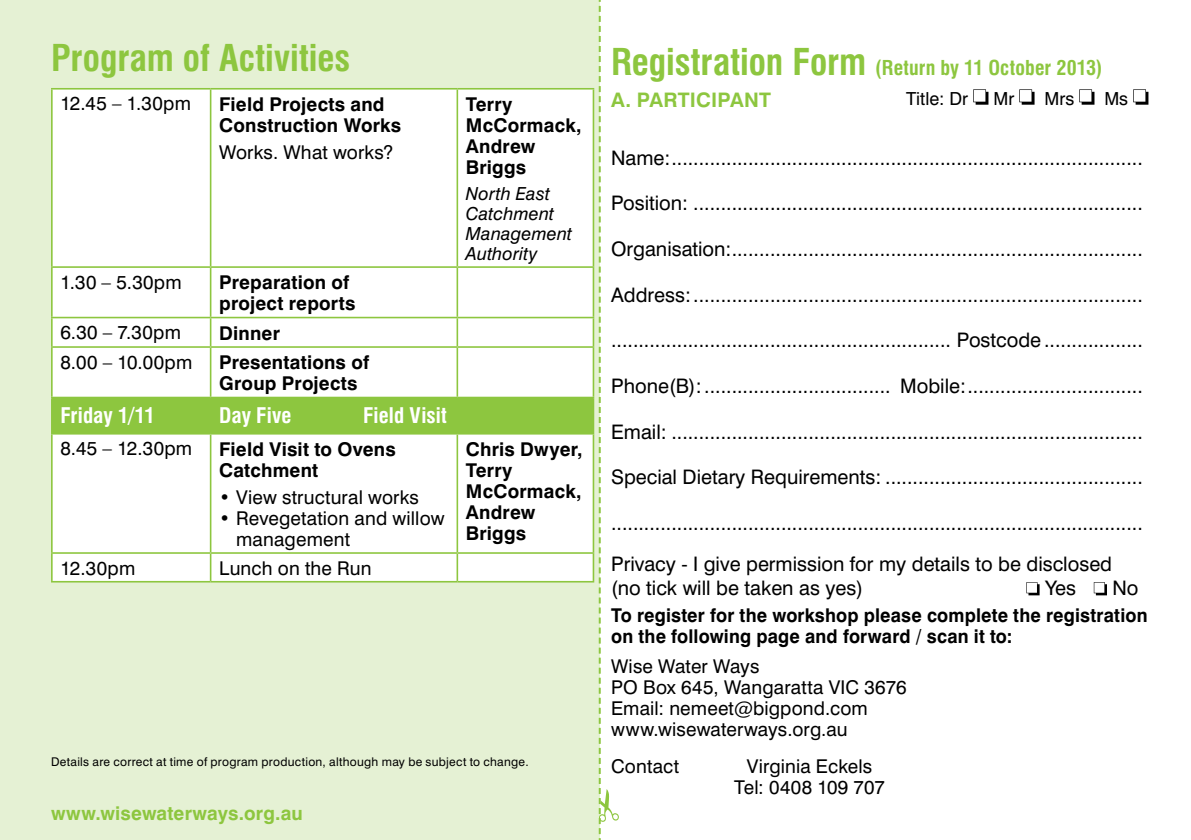
<style>
.page{position:relative;width:1191px;height:840px;background:#fff}
.page>*{position:absolute;margin:0;border:0;box-sizing:border-box;transform-origin:0 0}
.t1{font:700 condensed 36px "Swiss 721 BT";color:#8dc63f}
.t2{font:700 condensed 21px "Swiss 721 BT";letter-spacing:.005em;color:#fff}
.t3{font:20px/41px "Swiss 721 BT";color:#000}
.t4{font:700 condensed 20px/32.4px "Swiss 721 BT";letter-spacing:.01em;color:#8dc63f}
.t5{font:19px/21px "Swiss 721 BT";letter-spacing:.01em;color:#000}
.t6{font:700 19px/21px "Swiss 721 BT";letter-spacing:.01em;color:#000}
.t7{font:700 19px/21px "Swiss 721 BT";letter-spacing:.01em;color:#000;scale:.96 1}
.t8{font:700 19px "Swiss 721 BT";letter-spacing:.01em;color:#8dc63f}
.t9{font:italic 18px/20px "Swiss 721 BT";letter-spacing:.01em;color:#000}
.t10{font:18px "Swiss 721 BT";color:#000}
.t11{font:12px "Swiss 721 BT";letter-spacing:.025em;color:#000}
.s1{font-size:36px}
.s2{font-stretch:normal}
</style>
<div class="page">
<div style="left:0;top:0;width:599px;height:839px;background:#e5f1d4"></div>
<svg style="left:1026px;top:582px;width:13px;height:13px"></svg>
<svg style="left:1093px;top:582px;width:14px;height:13px"></svg>
<svg style="left:599px;top:0;width:20px;height:839px"></svg>
<svg style="left:973px;top:89px;width:15px;height:16px"></svg>
<svg style="left:1019px;top:89px;width:15px;height:16px"></svg>
<svg style="left:1079px;top:89px;width:15px;height:16px"></svg>
<svg style="left:1133px;top:89px;width:15px;height:16px"></svg>
<div style="left:53px;top:89px;width:539px;height:491px;background:#fff"></div>
<div style="left:53px;top:398px;width:539px;height:34px;background:#8dc63f"></div>
<hr style="left:51px;top:88px;width:160px;height:1px;background:#8dc63f">
<hr style="left:51px;top:89px;width:2px;height:177px;background:#8dc63f">
<hr style="left:211px;top:88px;width:246px;height:1px;background:#8dc63f">
<hr style="left:210px;top:89px;width:1px;height:177px;background:#8dc63f">
<hr style="left:457px;top:88px;width:137px;height:1px;background:#8dc63f">
<hr style="left:456px;top:89px;width:2px;height:177px;background:#8dc63f">
<hr style="left:592px;top:89px;width:2px;height:177px;background:#8dc63f">
<hr style="left:51px;top:266px;width:160px;height:2px;background:#8dc63f">
<hr style="left:51px;top:268px;width:2px;height:48px;background:#8dc63f">
<hr style="left:211px;top:266px;width:246px;height:2px;background:#8dc63f">
<hr style="left:210px;top:268px;width:1px;height:48px;background:#8dc63f">
<hr style="left:457px;top:266px;width:137px;height:2px;background:#8dc63f">
<hr style="left:456px;top:268px;width:2px;height:48px;background:#8dc63f">
<hr style="left:592px;top:268px;width:2px;height:48px;background:#8dc63f">
<hr style="left:51px;top:316px;width:160px;height:2px;background:#8dc63f">
<hr style="left:51px;top:318px;width:2px;height:28px;background:#8dc63f">
<hr style="left:211px;top:316px;width:246px;height:2px;background:#8dc63f">
<svg style="left:210px;top:318px;width:1px;height:28px"></svg>
<hr style="left:457px;top:316px;width:137px;height:2px;background:#8dc63f">
<hr style="left:456px;top:318px;width:2px;height:28px;background:#8dc63f">
<hr style="left:592px;top:318px;width:2px;height:28px;background:#8dc63f">
<hr style="left:51px;top:346px;width:160px;height:1px;background:#8dc63f">
<hr style="left:51px;top:347px;width:2px;height:49px;background:#8dc63f">
<hr style="left:211px;top:346px;width:246px;height:1px;background:#8dc63f">
<hr style="left:210px;top:347px;width:1px;height:49px;background:#8dc63f">
<hr style="left:457px;top:346px;width:137px;height:1px;background:#8dc63f">
<hr style="left:456px;top:347px;width:2px;height:49px;background:#8dc63f">
<hr style="left:592px;top:347px;width:2px;height:49px;background:#8dc63f">
<hr style="left:51px;top:396px;width:160px;height:2px;background:#8dc63f">
<hr style="left:51px;top:398px;width:2px;height:34px;background:#8dc63f">
<hr style="left:211px;top:396px;width:246px;height:2px;background:#8dc63f">
<hr style="left:210px;top:398px;width:1px;height:34px;background:#8dc63f">
<hr style="left:457px;top:396px;width:137px;height:2px;background:#8dc63f">
<hr style="left:456px;top:398px;width:2px;height:34px;background:#8dc63f">
<hr style="left:592px;top:398px;width:2px;height:34px;background:#8dc63f">
<hr style="left:51px;top:432px;width:160px;height:2px;background:#8dc63f">
<hr style="left:51px;top:434px;width:2px;height:118px;background:#8dc63f">
<hr style="left:211px;top:432px;width:246px;height:2px;background:#8dc63f">
<hr style="left:210px;top:434px;width:1px;height:118px;background:#8dc63f">
<hr style="left:457px;top:432px;width:137px;height:2px;background:#8dc63f">
<hr style="left:456px;top:434px;width:2px;height:118px;background:#8dc63f">
<hr style="left:592px;top:434px;width:2px;height:118px;background:#8dc63f">
<hr style="left:51px;top:552px;width:160px;height:1px;background:#8dc63f">
<hr style="left:51px;top:553px;width:2px;height:27px;background:#8dc63f">
<hr style="left:211px;top:552px;width:246px;height:1px;background:#8dc63f">
<svg style="left:210px;top:553px;width:1px;height:27px"></svg>
<hr style="left:457px;top:552px;width:137px;height:1px;background:#8dc63f">
<hr style="left:456px;top:553px;width:2px;height:27px;background:#8dc63f">
<hr style="left:592px;top:553px;width:2px;height:27px;background:#8dc63f">
<hr style="left:51px;top:580px;width:160px;height:2px;background:#8dc63f">
<hr style="left:211px;top:580px;width:246px;height:2px;background:#8dc63f">
<hr style="left:457px;top:580px;width:137px;height:2px;background:#8dc63f">
<h1 class="t1" style="left:51px;top:37px;width:301px">Program of Activities</h1>
<p class="t5" style="left:60px;top:93px;width:132px">12.45 – 1.30pm</p>
<p class="t6" style="left:219px;top:94px;width:183px">Field Projects and<br>Construction Works</p>
<p class="t5" style="left:219px;top:141px;width:176px">Works. What works?</p>
<p class="t5" style="left:60px;top:271px;width:123px">1.30 – 5.30pm</p>
<p class="t6" style="left:219px;top:272px;width:138px">Preparation of project reports</p>
<p class="t5" style="left:60px;top:321px;width:122px">6.30 – 7.30pm</p>
<p class="t6" style="left:219px;top:322px;width:62px">Dinner</p>
<p class="t5" style="left:60px;top:351px;width:133px">8.00 – 10.00pm</p>
<p class="t6" style="left:219px;top:352px;width:152px">Presentations of<br>Group Projects</p>
<p class="t2" style="left:60px;top:402px;width:96px">Friday 1/11</p>
<p class="t2" style="left:219px;top:402px;width:74px">Day Five</p>
<p class="t2" style="left:363px;top:402px;width:85px">Field Visit</p>
<p class="t5" style="left:60px;top:437px;width:133px">8.45 – 12.30pm</p>
<p class="t6" style="left:219px;top:438px;width:178px">Field Visit to Ovens<br>Catchment</p>
<p class="t5" style="left:219px;top:486px;width:201px">• View structural works</p>
<p class="t5" style="left:236px;top:507px;width:210px;text-indent:-17px">• Revegetation and willow management</p>
<p class="t5" style="left:60px;top:557px;width:76px">12.30pm</p>
<p class="t5" style="left:219px;top:557px;width:154px">Lunch on the Run</p>
<p class="t6" style="left:466px;top:94px;width:117px">Terry<br>McCormack,<br>Andrew<br>Briggs</p>
<p class="t9" style="left:466px;top:183px;width:108px">North East<br>Catchment<br>Management<br>Authority</p>
<p class="t6" style="left:466px;top:438px;width:118px">Chris Dwyer,<br>Terry<br>McCormack,<br>Andrew<br>Briggs</p>
<p class="t11" style="left:51px;top:753px;width:479px">Details are correct at time of program production, although may be subject to change.</p>
<p class="t8" style="left:51px;top:800px;width:253px">www.wisewaterways.org.au</p>
<p class="t4" style="left:611px;top:51px;width:493px"><span class="s1">Registration Form</span> (Return by 11 October 2013)<br><span class="s2">A. PARTICIPANT</span></p>
<p class="t10" style="left:906px;top:87px;width:63px">Title: Dr</p>
<p class="t10" style="left:993px;top:87px;width:22px">Mr</p>
<p class="t10" style="left:1044px;top:87px;width:31px">Mrs</p>
<p class="t10" style="left:1104px;top:87px;width:25px">Ms</p>
<p class="t3" style="left:611px;top:137px;width:533px">Name:......................................................................................</p>
<p class="t3" style="left:611px;top:182px;width:533px">Position: ..................................................................................</p>
<p class="t3" style="left:611px;top:228px;width:533px">Organisation:...........................................................................</p>
<p class="t3" style="left:611px;top:274px;width:533px">Address:..................................................................................</p>
<p class="t3" style="left:611px;top:319px;width:533px">.............................................................. Postcode ..................</p>
<p class="t3" style="left:611px;top:365px;width:533px">Phone(B):.................................. Mobile:................................</p>
<p class="t3" style="left:611px;top:411px;width:533px">Email: ......................................................................................</p>
<p class="t3" style="left:611px;top:456px;width:533px">Special Dietary Requirements: ...............................................</p>
<p class="t3" style="left:611px;top:502px;width:533px">.................................................................................................<br>Privacy - I give permission for my details to be disclosed</p>
<p class="t3" style="left:611px;top:567px;width:254px">(no tick will be taken as yes)</p>
<p class="t3" style="left:1045px;top:567px;width:33px">Yes</p>
<p class="t3" style="left:1112px;top:567px;width:28px">No</p>
<p class="t7" style="left:611px;top:604px;width:560px">To register for the workshop please complete the registration on the following page and forward / scan it to:</p>
<p class="t5" style="left:611px;top:654px;width:297px">Wise Water Ways<br>PO Box 645, Wangaratta VIC 3676<br>Email: nemeet@bigpond.com www.wisewaterways.org.au</p>
<p class="t5" style="left:611px;top:755px;width:69px">Contact</p>
<p class="t5" style="left:734px;top:755px;width:152px;text-align:center">Virginia Eckels<br>Tel: 0408 109 707</p>
</div>
